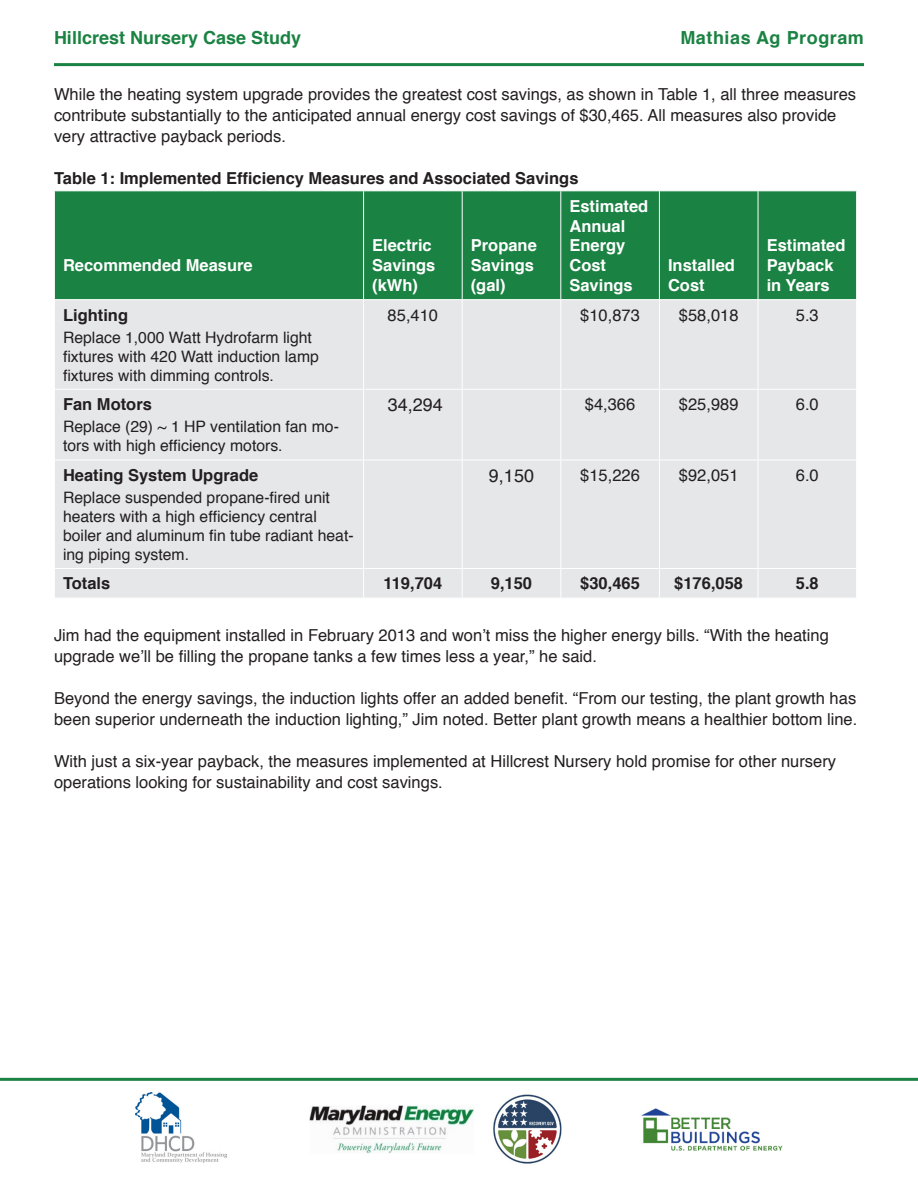
<style>
.page{position:relative;width:918px;height:1188px;background:#fff}
.page>*{position:absolute;margin:0;border:0;box-sizing:border-box;transform-origin:0 0}
.t1{font:700 18px "Helvetica";color:#1a8242}
.t2{font:700 18px "Helvetica";letter-spacing:.03em;color:#1a8242}
.t3{font:18px "Helvetica";color:#231f20}
.t4{font:16.5px/21px "Helvetica";color:#231f20}
.t5{font:700 16.5px "Helvetica";color:#231f20}
.t6{font:700 16.5px/19.8px "Helvetica";color:#fff}
.t7{font:15.75px/18.9px "Helvetica";color:#231f20}
</style>
<div class="page">
<div style="left:55px;top:191px;width:801px;height:108px;background:#1a8242"></div>
<div style="left:55px;top:300px;width:801px;height:298px;background:#e6e7e9"></div>
<hr style="left:363px;top:191px;width:1px;height:108px;background:#fff">
<hr style="left:462px;top:191px;width:1px;height:108px;background:#fff">
<hr style="left:560px;top:191px;width:1px;height:108px;background:#fff">
<hr style="left:659px;top:191px;width:1px;height:108px;background:#fff">
<hr style="left:758px;top:191px;width:1px;height:108px;background:#fff">
<hr style="left:363px;top:300px;width:1px;height:89px;background:#fff">
<hr style="left:462px;top:300px;width:1px;height:89px;background:#fff">
<hr style="left:560px;top:300px;width:1px;height:89px;background:#fff">
<hr style="left:659px;top:300px;width:1px;height:89px;background:#fff">
<hr style="left:758px;top:300px;width:1px;height:89px;background:#fff">
<hr style="left:54px;top:389px;width:310px;height:1px;background:#fff">
<hr style="left:364px;top:389px;width:98px;height:1px;background:#fff">
<hr style="left:363px;top:390px;width:1px;height:70px;background:#fff">
<hr style="left:462px;top:389px;width:99px;height:1px;background:#fff">
<hr style="left:462px;top:390px;width:1px;height:70px;background:#fff">
<hr style="left:561px;top:389px;width:98px;height:1px;background:#fff">
<hr style="left:560px;top:390px;width:1px;height:70px;background:#fff">
<hr style="left:659px;top:389px;width:99px;height:1px;background:#fff">
<hr style="left:659px;top:390px;width:1px;height:70px;background:#fff">
<hr style="left:758px;top:389px;width:99px;height:1px;background:#fff">
<hr style="left:758px;top:390px;width:1px;height:70px;background:#fff">
<hr style="left:54px;top:460px;width:310px;height:1px;background:#fff">
<hr style="left:364px;top:460px;width:98px;height:1px;background:#fff">
<hr style="left:363px;top:460px;width:1px;height:108px;background:#fff">
<hr style="left:462px;top:460px;width:99px;height:1px;background:#fff">
<hr style="left:462px;top:460px;width:1px;height:108px;background:#fff">
<hr style="left:561px;top:460px;width:98px;height:1px;background:#fff">
<hr style="left:560px;top:460px;width:1px;height:108px;background:#fff">
<hr style="left:659px;top:460px;width:99px;height:1px;background:#fff">
<hr style="left:659px;top:460px;width:1px;height:108px;background:#fff">
<hr style="left:758px;top:460px;width:99px;height:1px;background:#fff">
<hr style="left:758px;top:460px;width:1px;height:108px;background:#fff">
<hr style="left:54px;top:568px;width:310px;height:1px;background:#fff">
<hr style="left:364px;top:568px;width:98px;height:1px;background:#fff">
<svg style="left:363px;top:569px;width:1px;height:29px"></svg>
<hr style="left:462px;top:568px;width:99px;height:1px;background:#fff">
<svg style="left:462px;top:569px;width:1px;height:29px"></svg>
<hr style="left:561px;top:568px;width:98px;height:1px;background:#fff">
<svg style="left:560px;top:569px;width:1px;height:29px"></svg>
<hr style="left:659px;top:568px;width:99px;height:1px;background:#fff">
<svg style="left:659px;top:569px;width:1px;height:29px"></svg>
<hr style="left:758px;top:568px;width:99px;height:1px;background:#fff">
<svg style="left:758px;top:569px;width:1px;height:29px"></svg>
<hr style="left:0;top:1078px;width:918px;height:3px;background:#1a8242">
<hr style="left:54px;top:63px;width:810px;height:3px;background:#1a8242">
<img style="left:309px;top:1106px;width:165px;height:47px">
<img style="left:493px;top:1094px;width:69px;height:70px">
<img style="left:135px;top:1092px;width:92px;height:71px">
<img style="left:642px;top:1108px;width:141px;height:42px">
<p class="t1" style="left:54px;top:23px;width:249px">Hillcrest Nursery Case Study</p>
<p class="t2" style="left:680px;top:23px;width:185px">Mathias Ag Program</p>
<p class="t4" style="left:54px;top:85px;width:804px">While the heating system upgrade provides the greatest cost savings, as shown in Table 1, all three measures contribute substantially to the anticipated annual energy cost savings of $30,465. All measures also provide very attractive payback periods.</p>
<p class="t5" style="left:54px;top:165px;width:526px">Table 1: Implemented Efficiency Measures and Associated Savings</p>
<p class="t6" style="left:63px;top:256px;width:191px">Recommended Measure</p>
<p class="t5" style="left:63px;top:302px;width:67px">Lighting</p>
<p class="t7" style="left:63px;top:328px;width:257px">Replace 1,000 Watt Hydrofarm light fixtures with 420 Watt induction lamp fixtures with dimming controls.</p>
<p class="t5" style="left:63px;top:391px;width:90px">Fan Motors</p>
<p class="t7" style="left:63px;top:418px;width:277px">Replace (29) ~ 1 HP ventilation fan mo&shy;tors with high efficiency motors.</p>
<p class="t5" style="left:63px;top:462px;width:197px">Heating System Upgrade</p>
<p class="t7" style="left:63px;top:489px;width:292px">Replace suspended propane-fired unit heaters with a high efficiency central boiler and aluminum fin tube radiant heat&shy;ing piping system.</p>
<p class="t6" style="left:372px;top:236px;width:65px">Electric<br>Savings (kWh)</p>
<p class="t6" style="left:471px;top:236px;width:68px">Propane<br>Savings (gal)</p>
<p class="t6" style="left:569px;top:196px;width:80px">Estimated<br>Annual<br>Energy<br>Cost<br>Savings</p>
<p class="t6" style="left:668px;top:256px;width:68px">Installed<br>Cost</p>
<p class="t6" style="left:767px;top:236px;width:80px">Estimated<br>Payback in Years</p>
<p class="t4" style="left:388px;top:305px;width:52px">85,410</p>
<p class="t4" style="left:580px;top:305px;width:61px">$10,873</p>
<p class="t4" style="left:679px;top:305px;width:61px">$58,018</p>
<p class="t4" style="left:796px;top:305px;width:24px">5.3</p>
<p class="t3" style="left:388px;top:391px;width:57px">34,294</p>
<p class="t4" style="left:585px;top:395px;width:52px">$4,366</p>
<p class="t4" style="left:679px;top:395px;width:61px">$25,989</p>
<p class="t4" style="left:796px;top:395px;width:24px">6.0</p>
<p class="t3" style="left:489px;top:462px;width:47px">9,150</p>
<p class="t4" style="left:580px;top:465px;width:61px">$15,226</p>
<p class="t4" style="left:679px;top:465px;width:61px">$92,051</p>
<p class="t4" style="left:796px;top:465px;width:24px">6.0</p>
<p class="t5" style="left:63px;top:570px;width:49px">Totals</p>
<p class="t5" style="left:384px;top:570px;width:60px">119,704</p>
<p class="t5" style="left:491px;top:570px;width:43px">9,150</p>
<p class="t5" style="left:580px;top:570px;width:61px">$30,465</p>
<p class="t5" style="left:674px;top:570px;width:70px">$176,058</p>
<p class="t5" style="left:796px;top:570px;width:24px">5.8</p>
<p class="t4" style="left:54px;top:625px;width:776px">Jim had the equipment installed in February 2013 and won’t miss the higher energy bills. “With the heating upgrade we’ll be filling the propane tanks a few times less a year,” he said.</p>
<p class="t4" style="left:54px;top:688px;width:805px">Beyond the energy savings, the induction lights offer an added benefit. “From our testing, the plant growth has been superior underneath the induction lighting,” Jim noted. Better plant growth means a healthier bottom line.</p>
<p class="t4" style="left:54px;top:751px;width:784px">With just a six-year payback, the measures implemented at Hillcrest Nursery hold promise for other nursery operations looking for sustainability and cost savings.</p>
</div>
